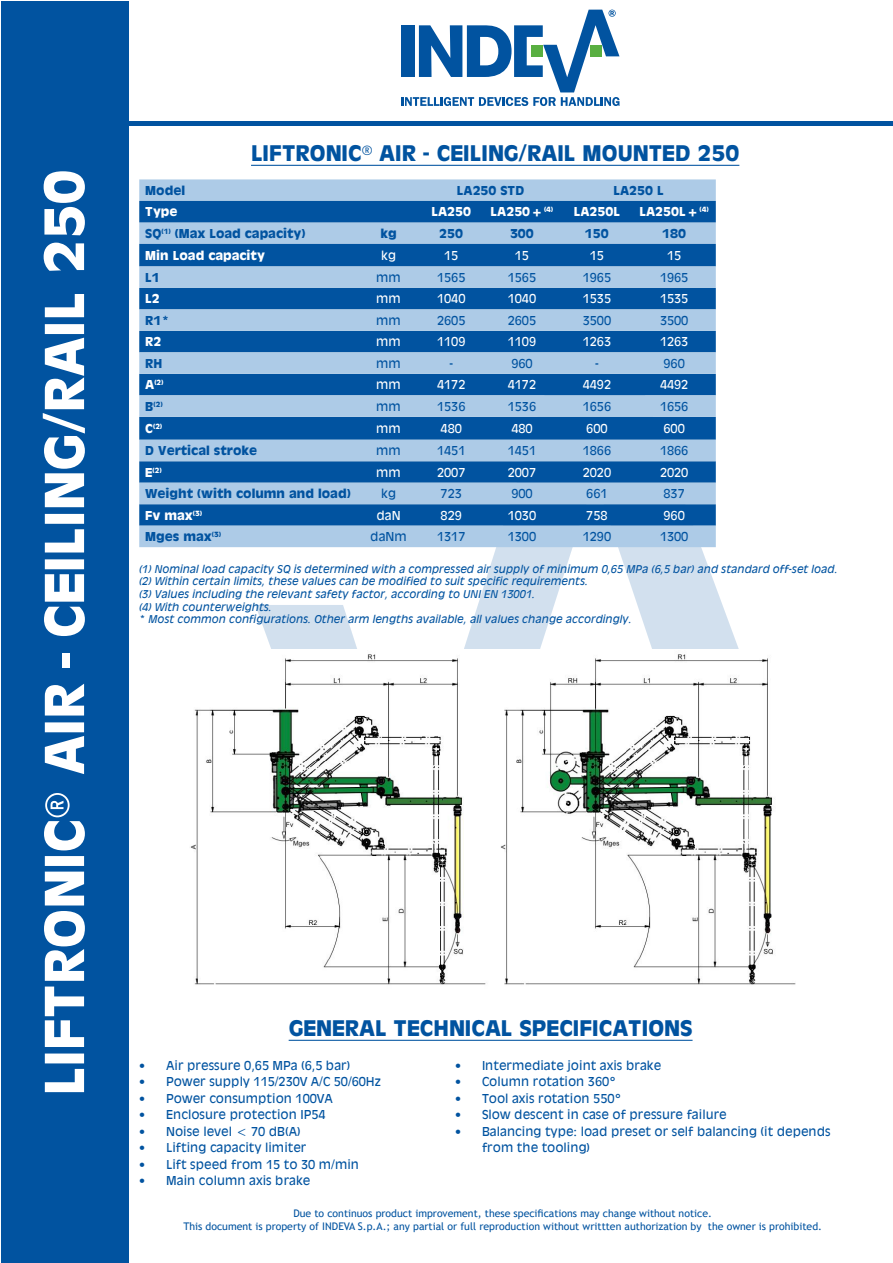
<style>
.page{position:relative;width:893px;height:1263px;background:#fff}
.page>*{position:absolute;margin:0;border:0;box-sizing:border-box;transform-origin:0 0}
.t1{font:700 52.5px "Antique Olive";color:#fff}
.t2{font:700 21px "Antique Olive";color:#0153a0}
.t3{font:12px/16.5px "Antique Olive";color:#0153a0}
.t4{font:700 12px "Antique Olive";color:#0153a0}
.t5{font:12px "Antique Olive";color:#fff}
.t6{font:700 12px "Antique Olive";color:#fff}
.t7{font:italic 10.5px "Antique Olive";color:#0153a0}
.t8{font:10.5px/13.5px "Trebuchet MS";color:#0153a0;text-align:center}
.t9{font:700 7.05px "Antique Olive";color:#fff}
.t10{font:700 7.05px "Antique Olive";color:#0153a0}
.s1{font-size:12px}
</style>
<div class="page">
<div style="left:1px;top:1px;width:128px;height:1262px;background:#0153a0"></div>
<svg style="left:255px;top:547px;width:484px;height:102px"></svg>
<hr style="left:128px;top:121px;width:765px;height:4px;background:#0153a0">
<svg style="left:401px;top:10px;width:218px;height:96px"></svg>
<hr style="left:251px;top:165px;width:488px;height:1px;background:#0153a0">
<hr style="left:289px;top:1040px;width:404px;height:1px;background:#0153a0">
<img style="left:190px;top:654px;width:606px;height:331px">
<svg style="left:139px;top:179px;width:577px;height:65px;background:#75a3cf"></svg>
<div style="left:139px;top:244px;width:577px;height:22px;background:#0153a0"></div>
<svg style="left:139px;top:266px;width:577px;height:281px;background:#5f94c6"></svg>
<p class="t1" style="left:29px;top:1095px;width:927px;rotate:-90deg">LIFTRONIC® AIR - CEILING/RAIL 250</p>
<p class="t2" style="left:251px;top:139px;width:490px">LIFTRONIC® AIR - CEILING/RAIL MOUNTED 250</p>
<p class="t4" style="left:145px;top:182px;width:41px">Model</p>
<p class="t4" style="left:457px;top:182px;width:69px">LA250 STD</p>
<p class="t4" style="left:613px;top:182px;width:52px">LA250 L</p>
<p class="t6" style="left:145px;top:204px;width:34px">Type</p>
<p class="t6" style="left:431px;top:204px;width:41px">LA250</p>
<p class="t6" style="left:491px;top:204px;width:64px">LA250+<sup>(4)</sup></p>
<p class="t6" style="left:574px;top:204px;width:48px">LA250L</p>
<p class="t6" style="left:639px;top:204px;width:71px">LA250L+<sup>(4)</sup></p>
<p class="t4" style="left:145px;top:225px;width:162px">SQ<sup>(1)</sup> (Max Load capacity)</p>
<p class="t4" style="left:380px;top:225px;width:18px">kg</p>
<p class="t4" style="left:439px;top:225px;width:25px">250</p>
<p class="t4" style="left:510px;top:225px;width:25px">300</p>
<p class="t4" style="left:585px;top:225px;width:25px">150</p>
<p class="t4" style="left:662px;top:225px;width:25px">180</p>
<p class="t6" style="left:145px;top:247px;width:121px">Min Load capacity</p>
<p class="t5" style="left:381px;top:247px;width:16px">kg</p>
<p class="t5" style="left:444px;top:247px;width:16px">15</p>
<p class="t5" style="left:515px;top:247px;width:16px">15</p>
<p class="t5" style="left:590px;top:247px;width:16px">15</p>
<p class="t5" style="left:667px;top:247px;width:16px">15</p>
<p class="t4" style="left:145px;top:269px;width:16px">L1</p>
<p class="t3" style="left:376px;top:269px;width:26px">mm</p>
<p class="t3" style="left:437px;top:269px;width:30px">1565</p>
<p class="t3" style="left:508px;top:269px;width:30px">1565</p>
<p class="t3" style="left:583px;top:269px;width:30px">1965</p>
<p class="t3" style="left:660px;top:269px;width:30px">1965</p>
<p class="t6" style="left:145px;top:291px;width:16px">L2</p>
<p class="t5" style="left:376px;top:291px;width:26px">mm</p>
<p class="t5" style="left:437px;top:291px;width:30px">1040</p>
<p class="t5" style="left:508px;top:291px;width:30px">1040</p>
<p class="t5" style="left:583px;top:291px;width:30px">1535</p>
<p class="t5" style="left:660px;top:291px;width:30px">1535</p>
<p class="t4" style="left:145px;top:312px;width:26px">R1*</p>
<p class="t3" style="left:376px;top:312px;width:26px">mm</p>
<p class="t3" style="left:437px;top:312px;width:30px">2605</p>
<p class="t3" style="left:508px;top:312px;width:30px">2605</p>
<p class="t3" style="left:583px;top:312px;width:30px">3500</p>
<p class="t3" style="left:660px;top:312px;width:30px">3500</p>
<p class="t6" style="left:145px;top:334px;width:18px">R2</p>
<p class="t5" style="left:376px;top:334px;width:26px">mm</p>
<p class="t5" style="left:437px;top:334px;width:30px">1109</p>
<p class="t5" style="left:508px;top:334px;width:30px">1109</p>
<p class="t5" style="left:583px;top:334px;width:30px">1263</p>
<p class="t5" style="left:660px;top:334px;width:30px">1263</p>
<p class="t4" style="left:145px;top:355px;width:19px">RH</p>
<p class="t3" style="left:376px;top:355px;width:26px">mm</p>
<p class="t3" style="left:449px;top:355px;width:5px">-</p>
<p class="t3" style="left:511px;top:355px;width:23px">960</p>
<p class="t3" style="left:595px;top:355px;width:5px">-</p>
<p class="t3" style="left:663px;top:355px;width:23px">960</p>
<p class="t9" style="left:145px;top:378px;width:20px"><span class="s1">A</span>(2)</p>
<p class="t5" style="left:376px;top:377px;width:26px">mm</p>
<p class="t5" style="left:437px;top:377px;width:30px">4172</p>
<p class="t5" style="left:508px;top:377px;width:30px">4172</p>
<p class="t5" style="left:583px;top:377px;width:30px">4492</p>
<p class="t5" style="left:660px;top:377px;width:30px">4492</p>
<p class="t10" style="left:145px;top:399px;width:19px"><span class="s1">B</span>(2)</p>
<p class="t3" style="left:376px;top:398px;width:26px">mm</p>
<p class="t3" style="left:437px;top:398px;width:30px">1536</p>
<p class="t3" style="left:508px;top:398px;width:30px">1536</p>
<p class="t3" style="left:583px;top:398px;width:30px">1656</p>
<p class="t3" style="left:660px;top:398px;width:30px">1656</p>
<p class="t9" style="left:145px;top:422px;width:19px"><span class="s1">C</span>(2)</p>
<p class="t5" style="left:376px;top:421px;width:26px">mm</p>
<p class="t5" style="left:441px;top:421px;width:23px">480</p>
<p class="t5" style="left:511px;top:421px;width:23px">480</p>
<p class="t5" style="left:586px;top:421px;width:23px">600</p>
<p class="t5" style="left:663px;top:421px;width:23px">600</p>
<p class="t4" style="left:145px;top:443px;width:113px">D Vertical stroke</p>
<p class="t3" style="left:376px;top:442px;width:26px">mm</p>
<p class="t3" style="left:437px;top:442px;width:30px">1451</p>
<p class="t3" style="left:508px;top:442px;width:30px">1451</p>
<p class="t3" style="left:583px;top:442px;width:30px">1866</p>
<p class="t3" style="left:660px;top:442px;width:30px">1866</p>
<p class="t9" style="left:145px;top:465px;width:18px"><span class="s1">E</span>(2)</p>
<p class="t5" style="left:376px;top:464px;width:26px">mm</p>
<p class="t5" style="left:437px;top:464px;width:30px">2007</p>
<p class="t5" style="left:508px;top:464px;width:30px">2007</p>
<p class="t5" style="left:583px;top:464px;width:30px">2020</p>
<p class="t5" style="left:660px;top:464px;width:30px">2020</p>
<p class="t4" style="left:145px;top:486px;width:207px">Weight (with column and load)</p>
<p class="t3" style="left:381px;top:485px;width:16px">kg</p>
<p class="t3" style="left:441px;top:485px;width:23px">723</p>
<p class="t3" style="left:511px;top:485px;width:23px">900</p>
<p class="t3" style="left:586px;top:485px;width:23px">661</p>
<p class="t3" style="left:663px;top:485px;width:23px">837</p>
<p class="t6" style="left:145px;top:507px;width:58px">Fv max<sup>(3)</sup></p>
<p class="t5" style="left:376px;top:507px;width:26px">daN</p>
<p class="t5" style="left:441px;top:507px;width:23px">829</p>
<p class="t5" style="left:508px;top:507px;width:30px">1030</p>
<p class="t5" style="left:586px;top:507px;width:23px">758</p>
<p class="t5" style="left:663px;top:507px;width:23px">960</p>
<p class="t4" style="left:145px;top:529px;width:77px">Mges max<sup>(3)</sup></p>
<p class="t3" style="left:370px;top:528px;width:38px">daNm</p>
<p class="t3" style="left:437px;top:528px;width:30px">1317</p>
<p class="t3" style="left:508px;top:528px;width:30px">1300</p>
<p class="t3" style="left:583px;top:528px;width:30px">1290</p>
<p class="t3" style="left:660px;top:528px;width:30px">1300</p>
<p class="t7" style="left:139px;top:562px;width:700px">(1) Nominal load capacity SQ is determined with a compressed air supply of minimum 0,65 MPa (6,5 bar) and standard off-set load.</p>
<p class="t7" style="left:139px;top:574px;width:450px">(2) Within certain limits, these values can be modified to suit specific requirements.</p>
<p class="t7" style="left:139px;top:587px;width:398px">(3) Values including the relevant safety factor, according to UNI EN 13001.</p>
<p class="t7" style="left:139px;top:600px;width:134px">(4) With counterweights.</p>
<p class="t7" style="left:139px;top:612px;width:494px">* Most common configurations. Other arm lengths available, all values change accordingly.</p>
<p class="t2" style="left:289px;top:1014px;width:405px">GENERAL TECHNICAL SPECIFICATIONS</p>
<p class="t3" style="left:139px;top:1057px;width:213px">• Air pressure 0,65 MPa (6,5 bar)</p>
<p class="t3" style="left:139px;top:1073px;width:243px">• Power supply 115/230V A/C 50/60Hz</p>
<p class="t3" style="left:139px;top:1090px;width:195px">• Power consumption 100VA</p>
<p class="t3" style="left:139px;top:1106px;width:188px">• Enclosure protection IP54</p>
<p class="t3" style="left:139px;top:1123px;width:163px">• Noise level &lt; 70 dB(A)</p>
<p class="t3" style="left:139px;top:1139px;width:169px">• Lifting capacity limiter</p>
<p class="t3" style="left:139px;top:1156px;width:221px">• Lift speed from 15 to 30 m/min</p>
<p class="t3" style="left:139px;top:1172px;width:173px">• Main column axis brake</p>
<p class="t3" style="left:455px;top:1057px;width:208px">• Intermediate joint axis brake</p>
<p class="t3" style="left:455px;top:1073px;width:163px">• Column rotation 360°</p>
<p class="t3" style="left:455px;top:1090px;width:168px">• Tool axis rotation 550°</p>
<p class="t3" style="left:455px;top:1106px;width:273px">• Slow descent in case of pressure failure</p>
<p class="t3" style="left:482px;top:1123px;width:350px;text-indent:-27px">• Balancing type: load preset or self balancing (it depends from the tooling)</p>
<p class="t8" style="left:183px;top:1206px;width:640px">Due to continuos product improvement, these specifications may change without notice.<br>This document is property of INDEVA S.p.A.; any partial or full reproduction without writtten authorization by the owner is prohibited.</p>
</div>
